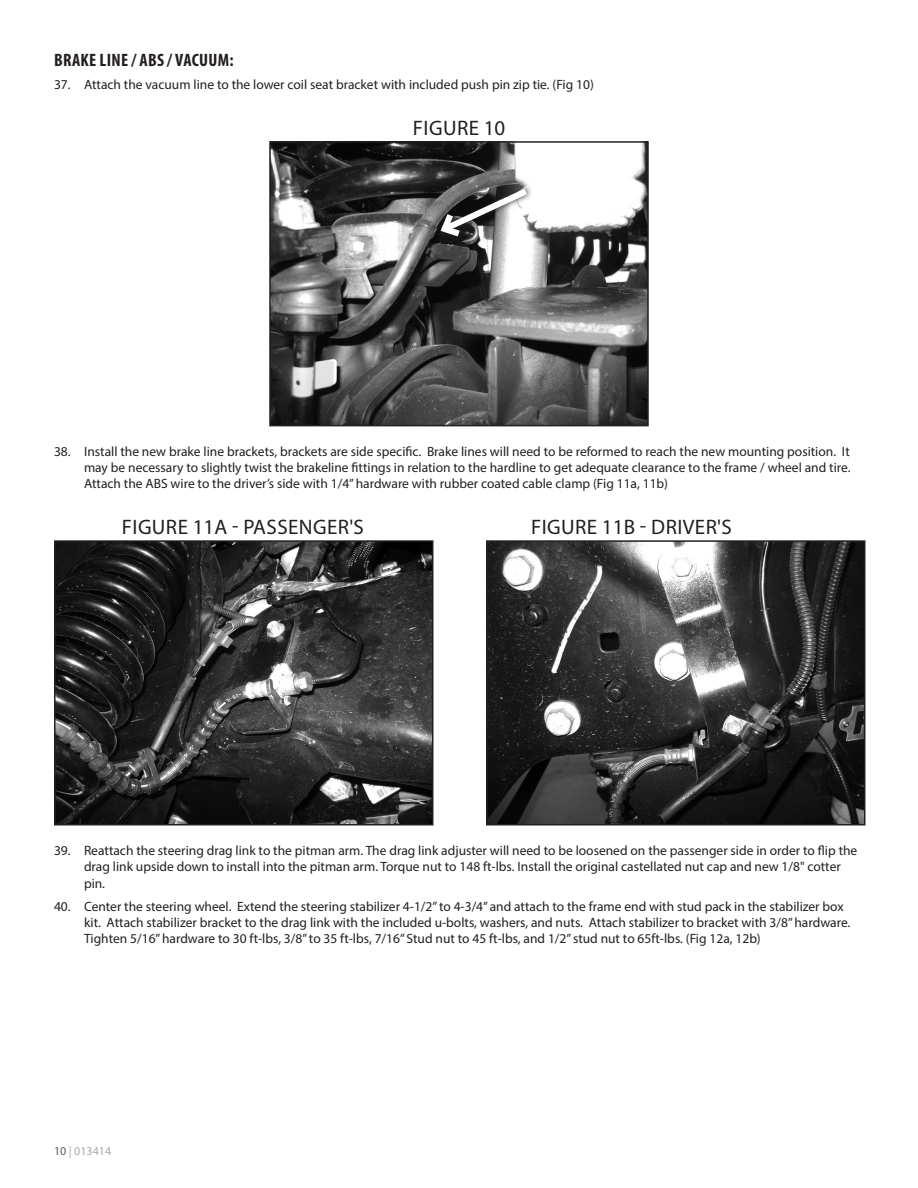
<style>
.page{position:relative;width:918px;height:1188px;background:#fff}
.page>*{position:absolute;margin:0;border:0;box-sizing:border-box;transform-origin:0 0}
.Photo-Caption{font:21px "Myriad Pro";letter-spacing:.02em;color:#231f20}
.Subhead{font:700 condensed 18px "Myriad Pro";letter-spacing:.02em;color:#231f20}
.t1{font:13.5px/16.2px "Myriad Pro";color:#231f20}
.t2{font:12px "Myriad Pro";color:#a8a9ad}
.s1{color:#57585a}
</style>
<div class="page">
<img style="left:272px;top:144px;width:374px;height:279px">
<div style="left:269px;top:141px;width:380px;height:285px;border:2px solid #231f20"></div>
<svg style="left:436px;top:184px;width:97px;height:59px"></svg>
<svg style="left:437px;top:183px;width:97px;height:58px"></svg>
<img style="left:57px;top:543px;width:374px;height:280px">
<div style="left:54px;top:540px;width:380px;height:286px;border:2px solid #231f20"></div>
<img style="left:489px;top:543px;width:374px;height:280px">
<div style="left:486px;top:540px;width:380px;height:286px;border:2px solid #231f20"></div>
<p class="Subhead" style="left:54px;top:49px;width:181px">BRAKE LINE / ABS / VACUUM:</p>
<p class="t1" style="left:54px;top:77px;width:541px">37. Attach the vacuum line to the lower coil seat bracket with included push pin zip tie. (Fig 10)</p>
<p class="Photo-Caption" style="left:413px;top:115px;width:94px">FIGURE 10</p>
<p class="t1" style="left:84px;top:443px;width:768px;text-align:justify;text-indent:-30px">38. Install the new brake line brackets, brackets are side specific. Brake lines will need to be reformed to reach the new mounting position. It may be necessary to slightly twist the brakeline fittings in relation to the hardline to get adequate clearance to the frame / wheel and tire.<br>Attach the ABS wire to the driver’s side with 1/4” hardware with rubber coated cable clamp (Fig 11a, 11b)</p>
<p class="Photo-Caption" style="left:122px;top:514px;width:243px">FIGURE 11A - PASSENGER'S</p>
<p class="Photo-Caption" style="left:531px;top:514px;width:202px">FIGURE 11B - DRIVER'S</p>
<p class="t1" style="left:84px;top:842px;width:775px;text-indent:-30px">39. Reattach the steering drag link to the pitman arm. The drag link adjuster will need to be loosened on the passenger side in order to flip the drag link upside down to install into the pitman arm. Torque nut to 148 ft-lbs. Install the original castellated nut cap and new 1/8" cotter pin.</p>
<p class="t1" style="left:84px;top:898px;width:768px;text-indent:-30px">40. Center the steering wheel. Extend the steering stabilizer 4-1/2” to 4-3/4” and attach to the frame end with stud pack in the stabilizer box kit. Attach stabilizer bracket to the drag link with the included u-bolts, washers, and nuts. Attach stabilizer to bracket with 3/8” hardware.<br>Tighten 5/16” hardware to 30 ft-lbs, 3/8” to 35 ft-lbs, 7/16” Stud nut to 45 ft-lbs, and 1/2” stud nut to 65ft-lbs. (Fig 12a, 12b)</p>
<p class="t2" style="left:54px;top:1143px;width:59px"><span class="s1">10</span> | 013414</p>
</div>
